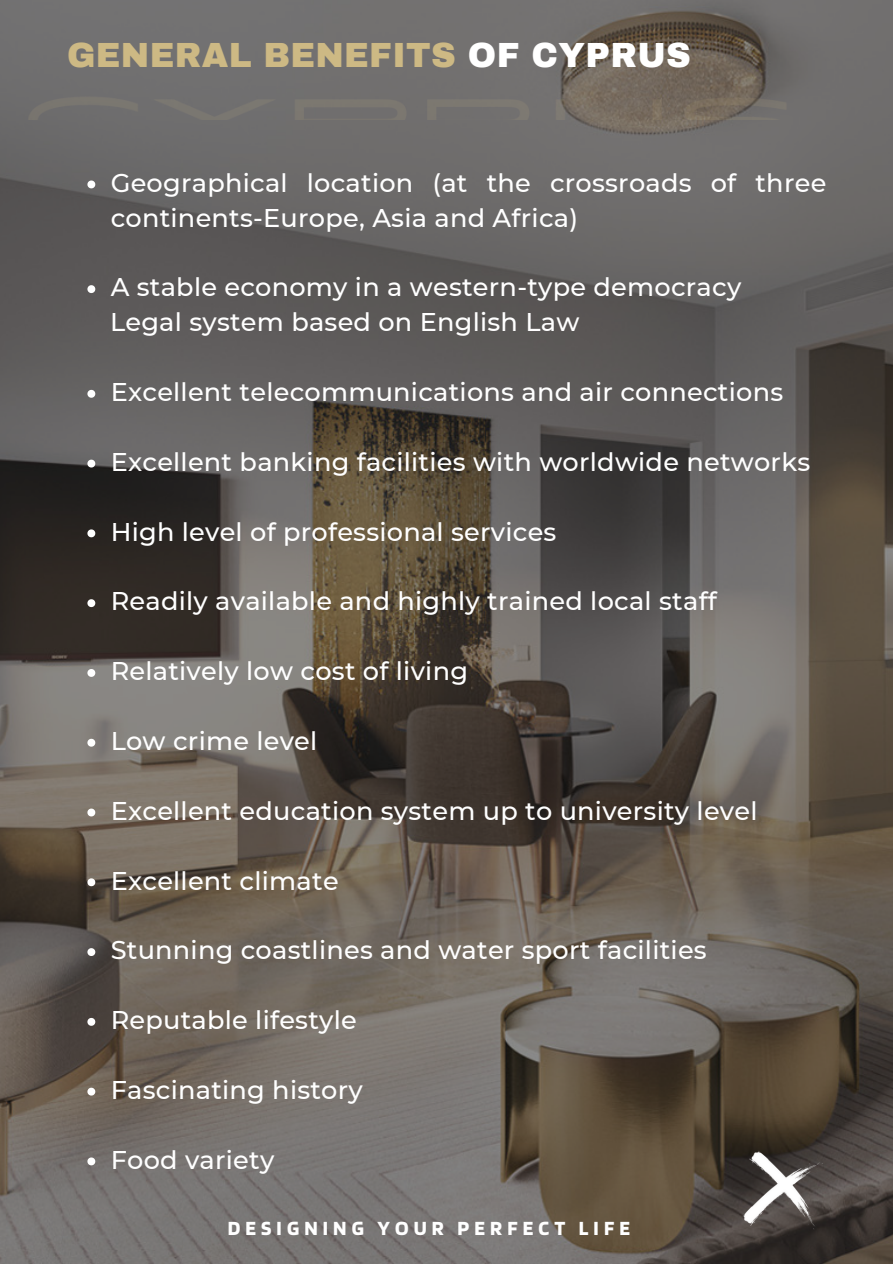
<style>
.page{position:relative;width:893px;height:1264px;background:#fff}
.page>*{position:absolute;margin:0;border:0;box-sizing:border-box;transform-origin:0 0}
.t1{font:900 34.2px "Archivo";letter-spacing:.01em;color:#cdb984}
.t2{font:500 25.65px/34.8px "Montserrat";letter-spacing:.01em;color:#fff}
.t3{font:700 21px "Blinker";letter-spacing:.245em;color:#fff}
.s1{color:#fff}
</style>
<div class="page">
<img style="left:0;top:119px;width:892px;height:1144px">
<svg style="left:87px;top:180px;width:8px;height:8px"></svg>
<svg style="left:87px;top:285px;width:8px;height:8px"></svg>
<svg style="left:87px;top:390px;width:8px;height:8px"></svg>
<svg style="left:87px;top:459px;width:8px;height:8px"></svg>
<svg style="left:87px;top:529px;width:8px;height:8px"></svg>
<svg style="left:87px;top:599px;width:8px;height:8px"></svg>
<svg style="left:87px;top:669px;width:8px;height:8px"></svg>
<svg style="left:87px;top:738px;width:8px;height:8px"></svg>
<svg style="left:87px;top:808px;width:8px;height:8px"></svg>
<svg style="left:87px;top:878px;width:8px;height:8px"></svg>
<svg style="left:87px;top:948px;width:8px;height:8px"></svg>
<svg style="left:87px;top:1017px;width:8px;height:8px"></svg>
<svg style="left:87px;top:1087px;width:8px;height:8px"></svg>
<svg style="left:87px;top:1157px;width:8px;height:8px"></svg>
<img style="left:665px;top:1068px;width:227px;height:195px">
<img style="left:0;top:0;width:892px;height:119px">
<p class="t1" style="left:67px;top:37px;width:625px">GENERAL BENEFITS <span class="s1">OF CYPRUS</span></p>
<p class="t2" style="left:111px;top:165px;width:717px">Geographical location (at the crossroads of three continents-Europe, Asia and Africa)</p>
<p class="t2" style="left:111px;top:270px;width:632px">A stable economy in a western-type democracy</p>
<p class="t2" style="left:110px;top:305px;width:471px">Legal system based on English Law</p>
<p class="t2" style="left:111px;top:374px;width:674px">Excellent telecommunications and air connections</p>
<p class="t2" style="left:111px;top:444px;width:701px">Excellent banking facilities with worldwide networks</p>
<p class="t2" style="left:111px;top:514px;width:447px">High level of professional services</p>
<p class="t2" style="left:111px;top:584px;width:607px">Readily available and highly trained local staff</p>
<p class="t2" style="left:111px;top:653px;width:359px">Relatively low cost of living</p>
<p class="t2" style="left:111px;top:723px;width:208px">Low crime level</p>
<p class="t2" style="left:111px;top:793px;width:648px">Excellent education system up to university level</p>
<p class="t2" style="left:111px;top:863px;width:229px">Excellent climate</p>
<p class="t2" style="left:111px;top:932px;width:597px">Stunning coastlines and water sport facilities</p>
<p class="t2" style="left:111px;top:1002px;width:248px">Reputable lifestyle</p>
<p class="t2" style="left:111px;top:1072px;width:254px">Fascinating history</p>
<p class="t2" style="left:111px;top:1142px;width:165px">Food variety</p>
<p class="t3" style="left:228px;top:1214px;width:404px">DESIGNING YOUR PERFECT LIFE</p>
</div>
